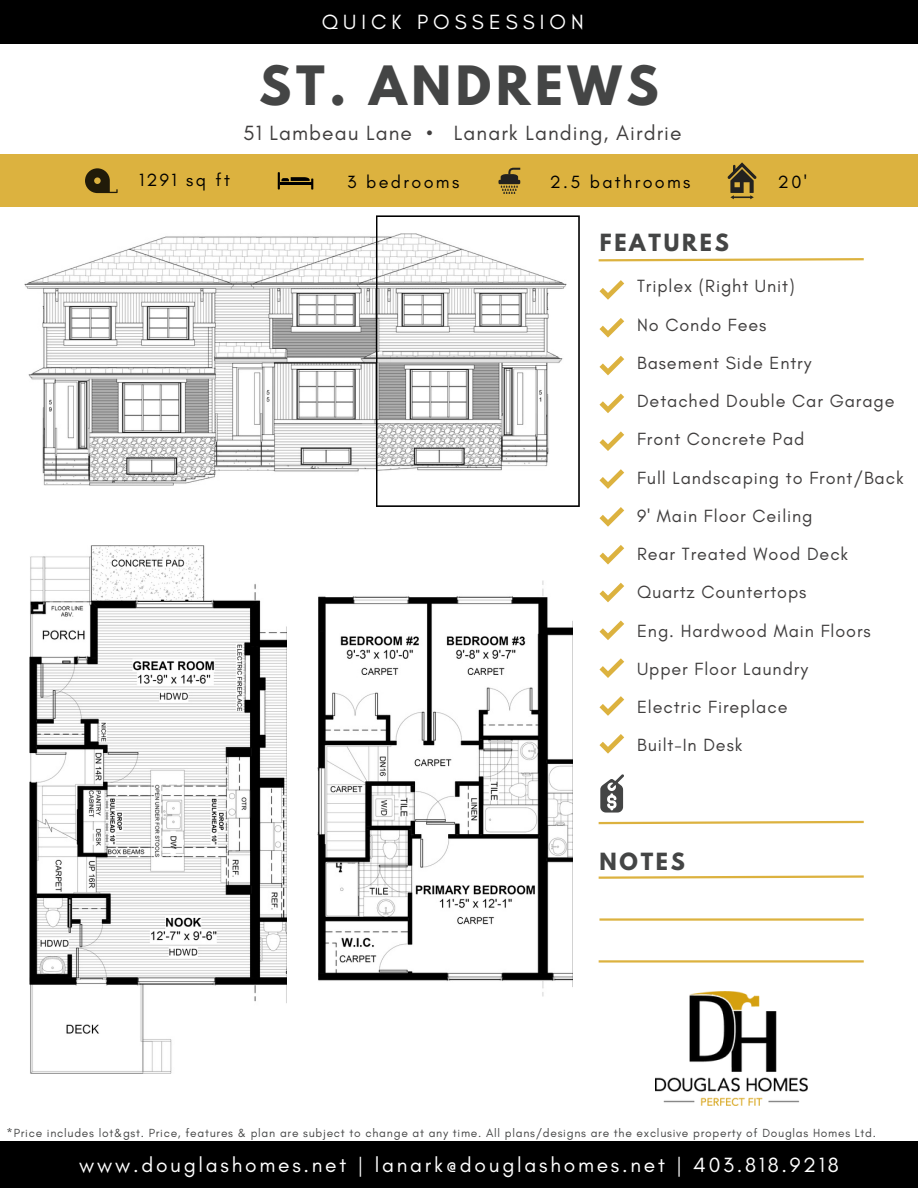
<style>
.page{position:relative;width:918px;height:1188px;background:#fff}
.page>*{position:absolute;margin:0;border:0;box-sizing:border-box;transform-origin:0 0}
.t1{font:700 48px "League Spartan";letter-spacing:.1em;color:#444545}
.t2{font:21px "Glacial Indifference";letter-spacing:.13em;color:#fff}
.t3{font:21px "Glacial Indifference";letter-spacing:.05em;color:#403e3e}
.t4{font:21px "Glacial Indifference";letter-spacing:.24em;color:#fff}
.t5{font:700 21px "League Spartan";letter-spacing:.13em;color:#444545}
.t6{font:18px/38.2px "Glacial Indifference";letter-spacing:.05em;color:#403e3e}
.t7{font:18px "Glacial Indifference";letter-spacing:.13em;color:#000}
.t8{font:12px "Glacial Indifference";letter-spacing:.06em;color:#444545}
</style>
<div class="page">
<div style="left:0;top:154px;width:918px;height:53px;background:#dcb23f"></div>
<div style="left:0;top:1142px;width:918px;height:46px;background:#000"></div>
<div style="left:0;top:0;width:918px;height:44px;background:#000"></div>
<img style="left:656px;top:992px;width:152px;height:113px">
<svg style="left:600px;top:280px;width:24px;height:20px"></svg>
<svg style="left:600px;top:318px;width:24px;height:20px"></svg>
<svg style="left:600px;top:356px;width:24px;height:19px"></svg>
<svg style="left:600px;top:394px;width:24px;height:19px"></svg>
<svg style="left:600px;top:431px;width:24px;height:20px"></svg>
<svg style="left:600px;top:469px;width:24px;height:20px"></svg>
<svg style="left:600px;top:507px;width:24px;height:20px"></svg>
<svg style="left:600px;top:545px;width:24px;height:20px"></svg>
<svg style="left:600px;top:583px;width:24px;height:19px"></svg>
<svg style="left:600px;top:621px;width:24px;height:19px"></svg>
<svg style="left:600px;top:658px;width:24px;height:20px"></svg>
<svg style="left:600px;top:696px;width:24px;height:20px"></svg>
<svg style="left:600px;top:734px;width:24px;height:20px"></svg>
<svg style="left:598px;top:875px;width:266px;height:4px"></svg>
<hr style="left:599px;top:918px;width:265px;height:3px;background:#d49f0f">
<hr style="left:599px;top:960px;width:265px;height:3px;background:#d49f0f">
<svg style="left:600px;top:774px;width:24px;height:39px"></svg>
<svg style="left:598px;top:821px;width:266px;height:3px"></svg>
<svg style="left:598px;top:258px;width:266px;height:4px"></svg>
<img style="left:25px;top:236px;width:351px;height:249px">
<svg style="left:376px;top:215px;width:204px;height:292px"></svg>
<svg style="left:278px;top:172px;width:35px;height:18px"></svg>
<svg style="left:498px;top:180px;width:22px;height:4px"></svg>
<svg style="left:501px;top:168px;width:19px;height:26px"></svg>
<svg style="left:85px;top:168px;width:33px;height:25px"></svg>
<svg style="left:727px;top:162px;width:30px;height:37px"></svg>
<img style="left:317px;top:580px;width:256px;height:417px">
<img style="left:29px;top:545px;width:258px;height:529px">
<p class="t4" style="left:322px;top:9px;width:264px">QUICK POSSESSION</p>
<p class="t1" style="left:259px;top:62px;width:401px">ST. ANDREWS</p>
<p class="t3" style="left:243px;top:120px;width:440px">51 Lambeau Lane • Lanark Landing, Airdrie</p>
<h4 class="t7" style="left:139px;top:169px;width:92px">1291 sq ft</h4>
<p class="t7" style="left:347px;top:170px;width:113px">3 bedrooms</p>
<h5 class="t7" style="left:550px;top:170px;width:142px">2.5 bathrooms</h5>
<p class="t7" style="left:778px;top:171px;width:30px">20'</p>
<p class="t5" style="left:600px;top:232px;width:131px">FEATURES</p>
<h5 class="t6" style="left:637px;top:267px;width:268px">Triplex (Right Unit)<br>No Condo Fees<br>Basement Side Entry<br>Detached Double Car Garage<br>Front Concrete Pad<br>Full Landscaping to Front/Back<br>9' Main Floor Ceiling<br>Rear Treated Wood Deck<br>Quartz Countertops<br>Eng. Hardwood Main Floors<br>Upper Floor Laundry<br>Electric Fireplace<br>Built-In Desk</h5>
<h2 class="t5" style="left:599px;top:851px;width:87px">NOTES</h2>
<h5 class="t8" style="left:7px;top:1125px;width:871px">*Price includes lot&amp;gst. Price, features &amp; plan are subject to change at any time. All plans/designs are the exclusive property of Douglas Homes Ltd.</h5>
<p class="t2" style="left:79px;top:1152px;width:761px">www.douglashomes.net | lanark@douglashomes.net | 403.818.9218</p>
</div>
